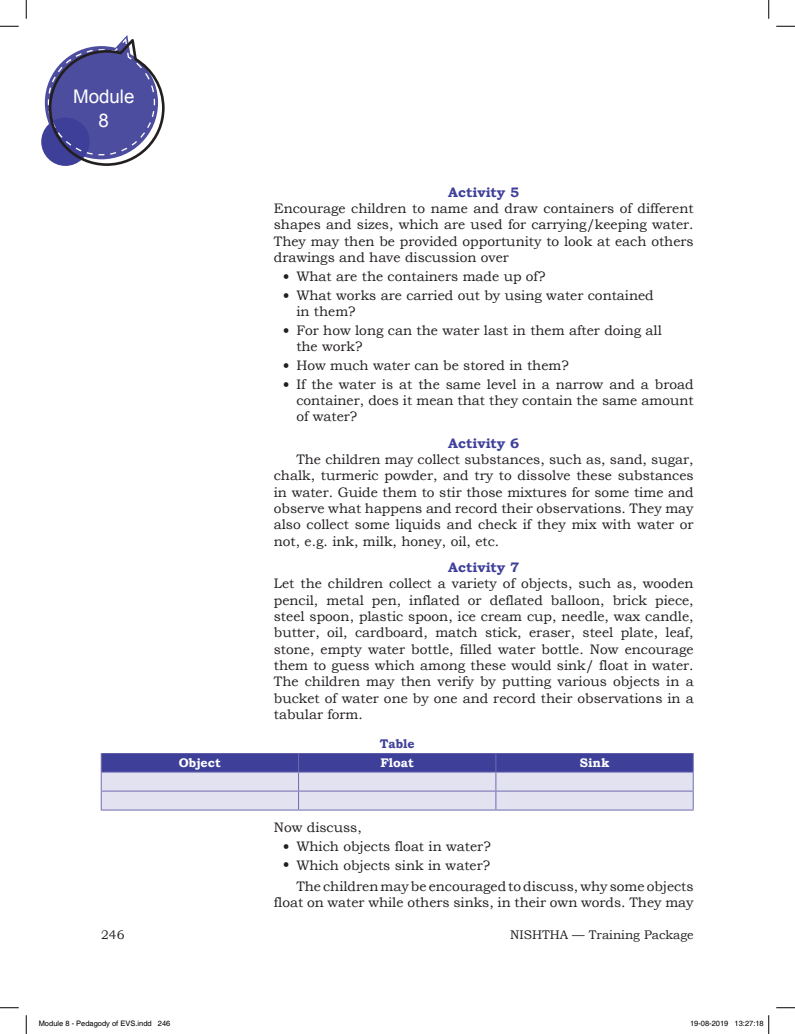
<style>
.page{position:relative;width:795px;height:1034px;background:#fff}
.page>*{position:absolute;margin:0;border:0;box-sizing:border-box;transform-origin:0 0}
.t1{font:18.75px/23.8px "Arial";color:#fff;text-align:center}
.t2{font:13.75px/16.4px "Bookman Old Style";color:#231f20;text-align:justify}
.t3{font:700 13.75px "Bookman Old Style";color:#3e3f99}
.t4{font:12.5px "Bookman Old Style";color:#231f20}
.t5{font:700 12.5px "Bookman Old Style";color:#fff}
.t6{font:700 12.5px "Bookman Old Style";color:#3e3f99}
.t7{font:7.5px "Helvetica";color:#000}
.s1{font-size:16.25px}
</style>
<div class="page">
<svg style="left:41px;top:117px;width:49px;height:49px"></svg>
<svg style="left:45px;top:35px;width:120px;height:131px"></svg>
<svg style="left:101px;top:753px;width:593px;height:56px;background:#a8a7d1"></svg>
<hr style="left:101px;top:809px;width:198px;height:1px;background:#706ab0">
<hr style="left:299px;top:809px;width:197px;height:1px;background:#706ab0">
<hr style="left:496px;top:809px;width:198px;height:1px;background:#706ab0">
<svg style="left:0;top:25px;width:19px;height:2px"></svg>
<svg style="left:776px;top:25px;width:19px;height:2px"></svg>
<svg style="left:0;top:1007px;width:19px;height:1px"></svg>
<svg style="left:776px;top:1007px;width:19px;height:1px"></svg>
<svg style="left:25px;top:0;width:2px;height:19px"></svg>
<svg style="left:25px;top:1015px;width:2px;height:18px"></svg>
<svg style="left:768px;top:0;width:2px;height:19px"></svg>
<svg style="left:768px;top:1015px;width:2px;height:18px"></svg>
<h1 class="t1" style="left:73px;top:85px;width:63px">Module<br>8</h1>
<p class="t3" style="left:448px;top:182px;width:72px">Activity 5</p>
<p class="t2" style="left:274px;top:200px;width:421px">Encourage children to name and draw containers of different shapes and sizes, which are used for carrying/keeping water.<br>They may then be provided opportunity to look at each others drawings and have discussion over</p>
<p class="t2" style="left:283px;top:268px;width:264px"><span class="s1">•</span> What are the containers made up of?</p>
<p class="t2" style="left:296px;top:287px;width:359px;text-indent:-14px"><span class="s1">•</span> What works are carried out by using water contained in them?</p>
<p class="t2" style="left:296px;top:322px;width:367px;text-indent:-14px"><span class="s1">•</span> For how long can the water last in them after doing all the work?</p>
<p class="t2" style="left:283px;top:357px;width:288px"><span class="s1">•</span> How much water can be stored in them?</p>
<p class="t2" style="left:296px;top:376px;width:399px;text-indent:-14px"><span class="s1">•</span> If the water is at the same level in a narrow and a broad container, does it mean that they contain the same amount of water?</p>
<p class="t3" style="left:448px;top:433px;width:72px">Activity 6</p>
<p class="t2" style="left:274px;top:451px;width:421px;text-indent:22px">The children may collect substances, such as, sand, sugar, chalk, turmeric powder, and try to dissolve these substances in water. Guide them to stir those mixtures for some time and observe what happens and record their observations. They may also collect some liquids and check if they mix with water or not, e.g. ink, milk, honey, oil, etc.</p>
<p class="t3" style="left:448px;top:557px;width:72px">Activity 7</p>
<p class="t2" style="left:274px;top:575px;width:421px">Let the children collect a variety of objects, such as, wooden pencil, metal pen, inflated or deflated balloon, brick piece, steel spoon, plastic spoon, ice cream cup, needle, wax candle, butter, oil, cardboard, match stick, eraser, steel plate, leaf, stone, empty water bottle, filled water bottle. Now encourage them to guess which among these would sink/ float in water.<br>The children may then verify by putting various objects in a bucket of water one by one and record their observations in a tabular form.</p>
<p class="t6" style="left:380px;top:734px;width:36px">Table</p>
<p class="t5" style="left:179px;top:753px;width:44px">Object</p>
<p class="t5" style="left:380px;top:753px;width:35px">Float</p>
<p class="t5" style="left:580px;top:753px;width:31px">Sink</p>
<p class="t2" style="left:274px;top:819px;width:90px">Now discuss,</p>
<p class="t2" style="left:283px;top:837px;width:210px"><span class="s1">•</span> Which objects float in water?</p>
<p class="t2" style="left:296px;top:854px;width:399px;line-height:21.4px;text-indent:-14px"><span class="s1">•</span> Which objects sink in water?<br>The children may be encouraged to discuss, why some objects</p>
<p class="t2" style="left:274px;top:894px;width:421px">float on water while others sinks, in their own words. They may</p>
<p class="t4" style="left:101px;top:926px;width:25px">246</p>
<p class="t4" style="left:510px;top:926px;width:185px">NISHTHA — Training Package</p>
<p class="t7" style="left:39px;top:1019px;width:133px">Module 8 - Pedagody of EVS.indd 246</p>
<p class="t7" style="left:690px;top:1019px;width:75px">19-08-2019 13:27:18</p>
</div>
